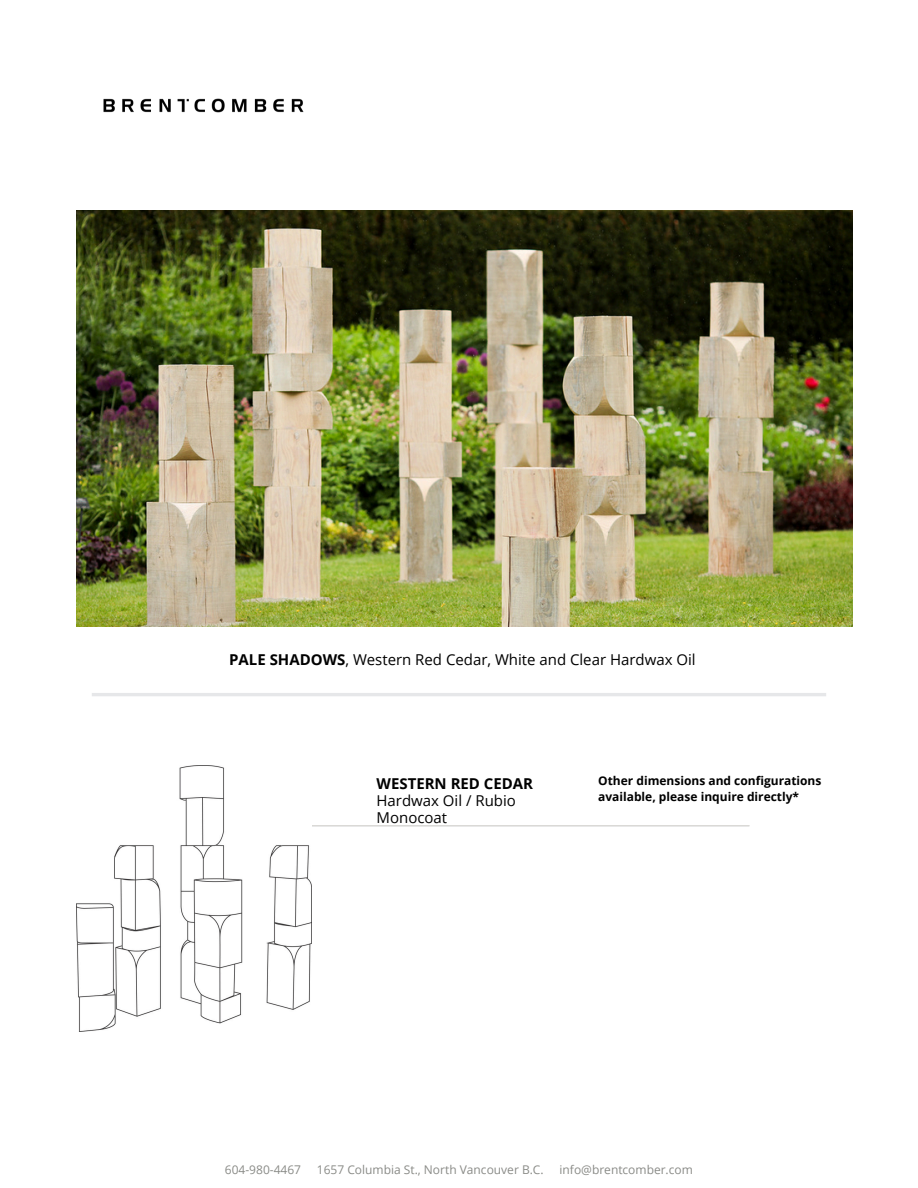
<style>
.page{position:relative;width:918px;height:1188px;background:#fff}
.page>*{position:absolute;margin:0;border:0;box-sizing:border-box;transform-origin:0 0}
.t1{font:15px/16.8px "Open Sans";color:#000}
.t2{font:12px "Open Sans";color:#8a8b87}
.t3{font:700 12px/15.8px "Open Sans";color:#000}
.s1{font-weight:700}
</style>
<div class="page">
<img style="left:103px;top:98px;width:201px;height:15px">
<img style="left:76px;top:211px;width:777px;height:416px">
<hr style="left:92px;top:693px;width:734px;height:3px;background:#e6e7e9">
<img style="left:76px;top:766px;width:236px;height:265px">
<h1 class="t1" style="left:229px;top:651px;width:468px"><span class="s1">PALE SHADOWS</span>, Western Red Cedar, White and Clear Hardwax Oil</h1>
<p class="t1" style="left:377px;top:775px;width:158px"><span class="s1">WESTERN RED CEDAR<br></span>Hardwax Oil / Rubio<br>Monocoat</p>
<p class="t3" style="left:598px;top:773px;width:225px">Other dimensions and configurations available, please inquire directly*</p>
<h2 class="t2" style="left:225px;top:1162px;width:78px">604-980-4467</h2>
<p class="t2" style="left:317px;top:1162px;width:228px">1657 Columbia St., North Vancouver B.C.</p>
<p class="t2" style="left:560px;top:1162px;width:135px">info@brentcomber.com</p>
</div>
